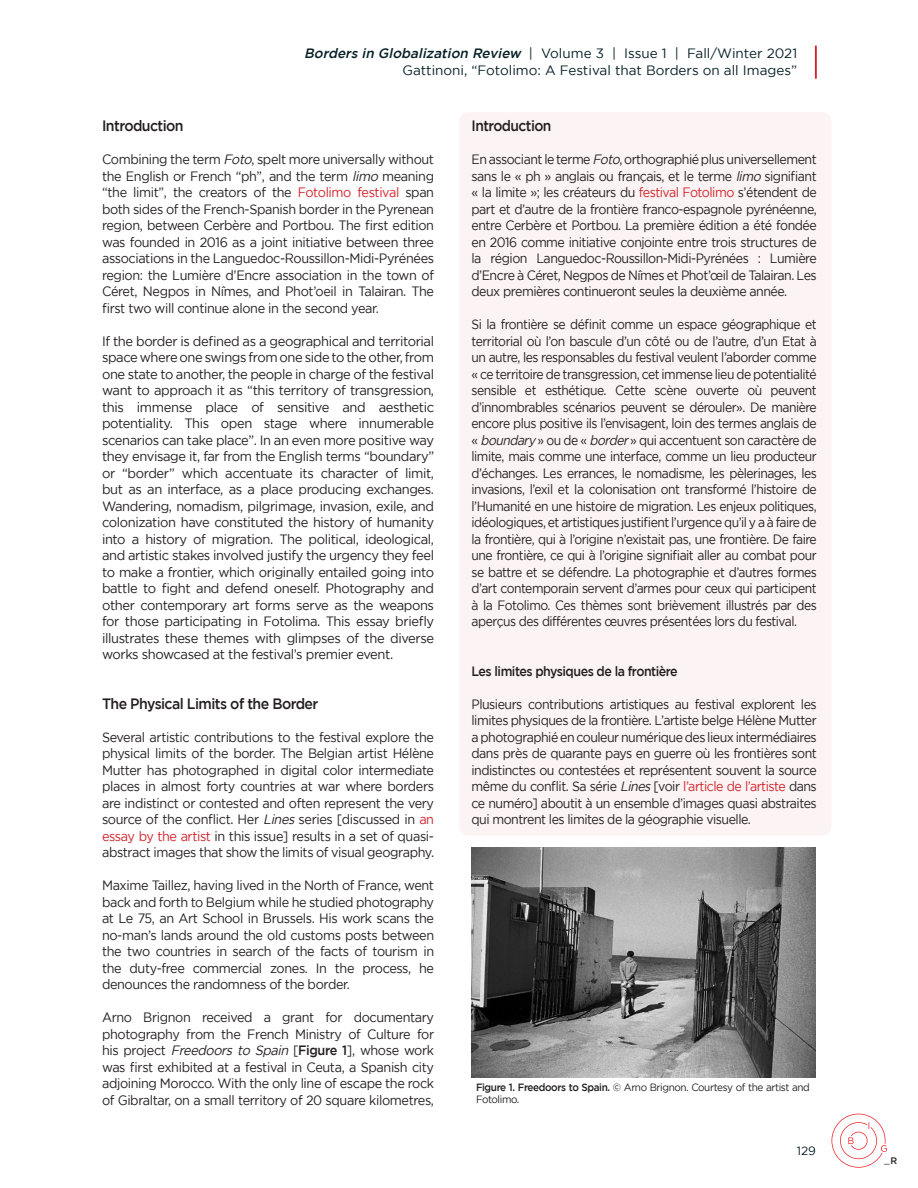
<style>
.page{position:relative;width:918px;height:1188px;background:#fff}
.page>*{position:absolute;margin:0;border:0;box-sizing:border-box;transform-origin:0 0}
.t1{font:500 15px "Gotham";letter-spacing:-.04em;color:#231f20;scale:.94 1}
.t2{font:500 15px "Gotham";letter-spacing:-.04em;color:#231f20;scale:.92 1}
.t3{font:13.5px/16.5px "Gotham";letter-spacing:-.03em;color:#231f20;text-align:justify;scale:.94 1}
.t4{font:13.5px/16.5px "Gotham";letter-spacing:-.03em;color:#231f20;text-align:justify;scale:.9 1}
.t5{font:13.5px/16.5px "Gotham";letter-spacing:-.03em;color:#231f20;text-align:justify;scale:.96 1}
.t6{font:13.5px/16.5px "Gotham";letter-spacing:-.03em;color:#231f20;text-align:justify;scale:.92 1}
.t7{font:13.5px "Gotham";color:#072127}
.t8{font:500 13.5px "Gotham";letter-spacing:-.04em;color:#231f20;scale:.92 1}
.t9{font:12px "Gotham";color:#072127}
.t10{font:10.5px/12px "Gotham";letter-spacing:-.04em;color:#231f20;scale:.95 1}
.t11{font:9.45px "Gotham";color:#231f20}
.s1{font-weight:500;font-style:italic}
.s2{font-style:italic}
.s3{color:#d1232a}
.s4{font-weight:500}
</style>
<div class="page">
<hr style="left:815px;top:46px;width:2px;height:33px;background:#d1232a">
<svg style="left:832px;top:1114px;width:55px;height:54px"></svg>
<div style="left:459px;top:112px;width:373px;height:724px;background:#fcf4f4;border-radius:9px"></div>
<img style="left:472px;top:848px;width:344px;height:229px">
<p class="t7" style="left:304px;top:46px;width:495px"><span class="s1">Borders in Globalization Review</span> | Vo l u m e 3 | I s s u e 1 | F a l l /W i n t e r 2 0 2 1</p>
<p class="t7" style="left:402px;top:63px;width:396px">Gattinoni, “Fotolimo: A Festival that Borders on all Images”</p>
<p class="t1" style="left:102px;top:117px;width:88px">Introduction</p>
<p class="t3" style="left:102px;top:151px;width:355px">Combining the term <span class="s2">Foto</span>, spelt more universally without the English or French “ph”, and the term <span class="s2">limo</span> meaning “the limit”, the creators of the <span class="s3">Fotolimo festival</span> span both sides of the French-Spanish border in the Pyrenean region, between Cerbère and Portbou. The first edition was founded in 2016 as a joint initiative between three associations in the Languedoc-Roussillon-Midi-Pyrénées region: the Lumière d’Encre association in the town of Céret, Negpos in Nîmes, and Phot’oeil in Talairan. The first two will continue alone in the second year.</p>
<p class="t5" style="left:102px;top:333px;width:347px">If the border is defined as a geographical and territorial space where one swings from one side to the other, from one state to another, the people in charge of the festival want to approach it as “this territory of transgression, this immense place of sensitive and aesthetic potentiality. This open stage where innumerable scenarios can take place”. In an even more positive way they envisage it, far from the English terms “boundary” or “border” which accentuate its character of limit, but as an interface, as a place producing exchanges.<br>Wandering, nomadism, pilgrimage, invasion, exile, and colonization have constituted the history of humanity into a history of migration. The political, ideological, and artistic stakes involved justify the urgency they feel to make a frontier, which originally entailed going into battle to fight and defend oneself. Photography and other contemporary art forms serve as the weapons for those participating in Fotolima. This essay briefly illustrates these themes with glimpses of the diverse works showcased at the festival’s premier event.</p>
<p class="t1" style="left:102px;top:695px;width:232px">The Physical Limits of the Border</p>
<p class="t3" style="left:102px;top:729px;width:355px">Several artistic contributions to the festival explore the physical limits of the border. The Belgian artist Hélène Mutter has photographed in digital color intermediate places in almost forty countries at war where borders are indistinct or contested and often represent the very source of the conflict. Her <span class="s2">Lines</span> series [discussed in <span class="s3">an essay by the artist</span> in this issue] results in a set of quasi&shy;abstract images that show the limits of visual geography.</p>
<p class="t3" style="left:102px;top:877px;width:355px">Maxime Taillez, having lived in the North of France, went back and forth to Belgium while he studied photography at Le 75, an Art School in Brussels. His work scans the no-man’s lands around the old customs posts between the two countries in search of the facts of tourism in the duty-free commercial zones. In the process, he denounces the randomness of the border.</p>
<p class="t3" style="left:102px;top:1009px;width:355px">Arno Brignon received a grant for documentary photography from the French Ministry of Culture for his project <span class="s2">Freedoors to Spain</span> [<span class="s4">Figure 1</span>], whose work was first exhibited at a festival in Ceuta, a Spanish city adjoining Morocco. With the only line of escape the rock of Gibraltar, on a small territory of 20 square kilometres,</p>
<p class="t2" style="left:472px;top:117px;width:88px">Introduction</p>
<p class="t6" style="left:472px;top:151px;width:377px">En associant le terme <span class="s2">Foto</span>, orthographié plus universellement sans le « ph » anglais ou français, et le terme <span class="s2">limo</span> signifiant « la limite »; les créateurs du <span class="s3">festival Fotolimo</span> s’étendent de part et d’autre de la frontière franco-espagnole pyrénéenne, entre Cerbère et Portbou. La première édition a été fondée en 2016 comme initiative conjointe entre trois structures de la région Languedoc-Roussillon-Midi-Pyrénées : Lumière d’Encre à Céret, Negpos de Nîmes et Phot’œil de Talairan. Les deux premières continueront seules la deuxième année.</p>
<p class="t4" style="left:472px;top:316px;width:385px">Si la frontière se définit comme un espace géographique et territorial où l’on bascule d’un côté ou de l’autre, d’un Etat à un autre, les responsables du festival veulent l’aborder comme « ce territoire de transgression, cet immense lieu de potentialité sensible et esthétique. Cette scène ouverte où peuvent d’innombrables scénarios peuvent se dérouler». De manière encore plus positive ils l’envisagent, loin des termes anglais de « <span class="s2">boundary</span> » ou de « <span class="s2">border</span>» qui accentuent son caractère de limite, mais comme une interface, comme un lieu producteur d’échanges. Les errances, le nomadisme, les pèlerinages, les invasions, l’exil et la colonisation ont transformé l’histoire de l’Humanité en une histoire de migration. Les enjeux politiques, idéologiques, et artistiques justifient l’urgence qu’il y a à faire de la frontière, qui à l’origine n’existait pas, une frontière. De faire une frontière, ce qui à l’origine signifiait aller au combat pour se battre et se défendre. La photographie et d’autres formes d’art contemporain servent d’armes pour ceux qui participent à la Fotolimo. Ces thèmes sont brièvement illustrés par des aperçus des différentes œuvres présentées lors du festival.</p>
<p class="t8" style="left:472px;top:663px;width:226px">Les limites physiques de la frontière</p>
<p class="t6" style="left:472px;top:696px;width:377px">Plusieurs contributions artistiques au festival explorent les limites physiques de la frontière. L’artiste belge Hélène Mutter a photographié en couleur numérique des lieux intermédiaires dans près de quarante pays en guerre où les frontières sont indistinctes ou contestées et représentent souvent la source même du conflit. Sa série <span class="s2">Lines</span>[voir <span class="s3">l’article de l’artiste</span> dans ce numéro] aboutit à un ensemble d’images quasi abstraites qui montrent les limites de la géographie visuelle.</p>
<p class="t10" style="left:476px;top:1081px;width:353px"><span class="s4">Figure 1. Freedoors to Spain.</span> © Arno Brignon. Courtesy of the artist and<br>Fotolimo.</p>
<p class="t9" style="left:797px;top:1144px;width:21px">129</p>
<p class="t11" style="left:884px;top:1154px;width:14px">_<sub>R</sub></p>
</div>
